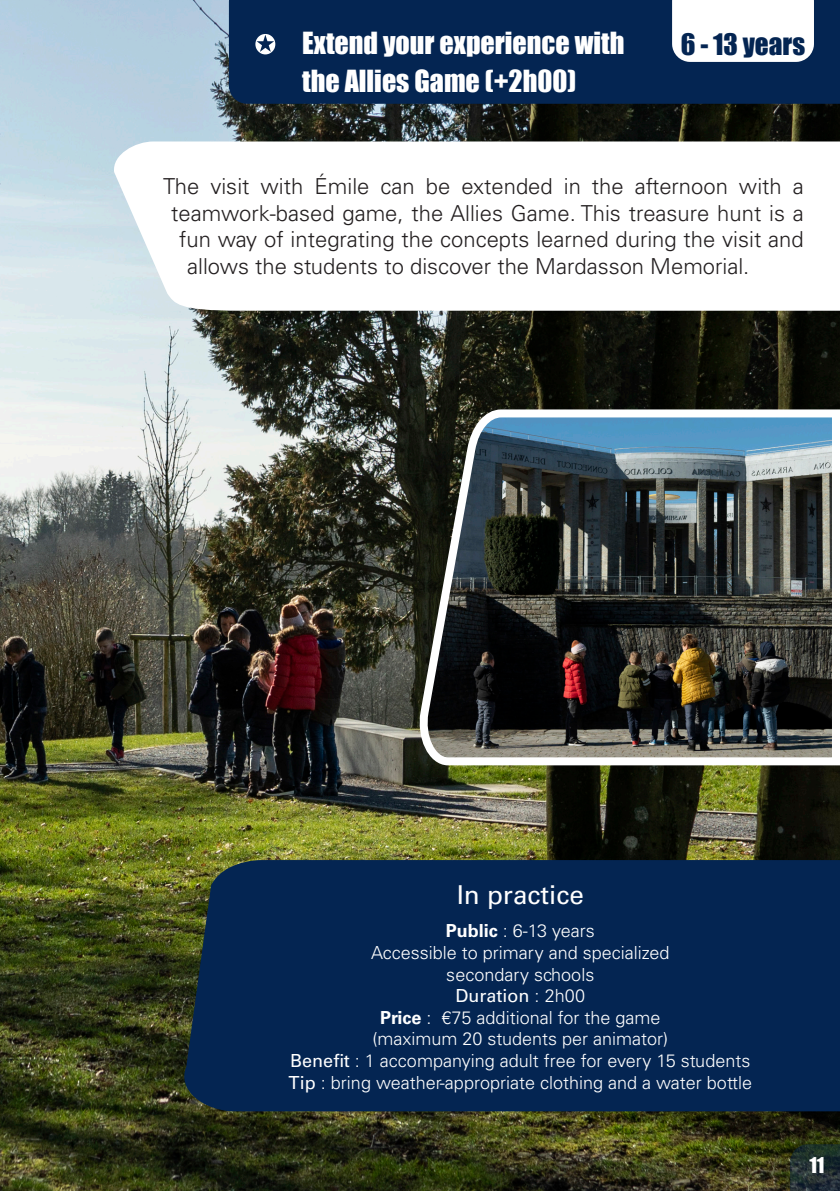
<style>
.page{position:relative;width:840px;height:1191px;background:#fff}
.page>*{position:absolute;margin:0;border:0;box-sizing:border-box;transform-origin:0 0}
.t1{font:28px "Impact";color:#fff}
.t2{font:27.2px "Impact";color:#042552}
.t3{font:26px "Univers LT Std";color:#fff}
.t4{font:300 22px "Univers LT Std";color:#231f20}
.t5{font:20px "Impact";color:#fff}
.t6{font:300 18px "Univers LT Std";color:#fff}
.t7{font:18px "Univers LT Std";color:#fff}
.s1{font-weight:700}
.s2{font-weight:300}
.s3{font-weight:400}
</style>
<div class="page">
<img style="left:0;top:0;width:839px;height:1191px">
<div style="left:176px;top:860px;width:663px;height:251px;background:#042552"></div>
<svg style="left:112px;top:141px;width:727px;height:170px"></svg>
<div style="left:229px;top:0;width:610px;height:104px;background:#042552"></div>
<svg style="left:255px;top:34px;width:20px;height:20px"></svg>
<img style="left:415px;top:405px;width:424px;height:364px">
<svg style="left:671px;top:0;width:142px;height:62px"></svg>
<svg style="left:789px;top:1144px;width:50px;height:47px;background:#22302f"></svg>
<p class="t1" style="left:302px;top:22px;width:323px">Extend your experience with</p>
<p class="t1" style="left:302px;top:60px;width:275px">the Allies Game (+2h00)</p>
<p class="t2" style="left:680px;top:23px;width:126px">6 - 13 years</p>
<p class="t4" style="left:163px;top:173px;width:642px">The visit with Émile can be extended in the afternoon with a</p>
<p class="t4" style="left:171px;top:200px;width:634px">teamwork-based game, the Allies Game. This treasure hunt is a</p>
<p class="t4" style="left:179px;top:226px;width:626px">fun way of integrating the concepts learned during the visit and</p>
<p class="t4" style="left:187px;top:253px;width:563px">allows the students to discover the Mardasson Memorial.</p>
<p class="t3" style="left:456px;top:879px;width:129px">In practice</p>
<p class="t6" style="left:445px;top:920px;width:150px"><span class="s1">Public</span> : 6-13 years</p>
<p class="t6" style="left:371px;top:941px;width:300px">Accessible to primary and specialized</p>
<p class="t6" style="left:446px;top:963px;width:149px">secondary schools</p>
<p class="t7" style="left:455px;top:985px;width:131px">Duration <span class="s2">: 2h00</span></p>
<p class="t6" style="left:380px;top:1006px;width:282px"><span class="s1">Price</span> : €75 additional for the game</p>
<p class="t6" style="left:372px;top:1028px;width:297px">(maximum 20 students per animator)</p>
<p class="t6" style="left:290px;top:1049px;width:461px"><span class="s3">Benefit</span> : 1 accompanying adult free for every 15 students</p>
<p class="t6" style="left:288px;top:1071px;width:465px"><span class="s3">Tip</span> : bring weather-appropriate clothing and a water bottle</p>
<p class="t5" style="left:808px;top:1149px;width:17px">11</p>
</div>
